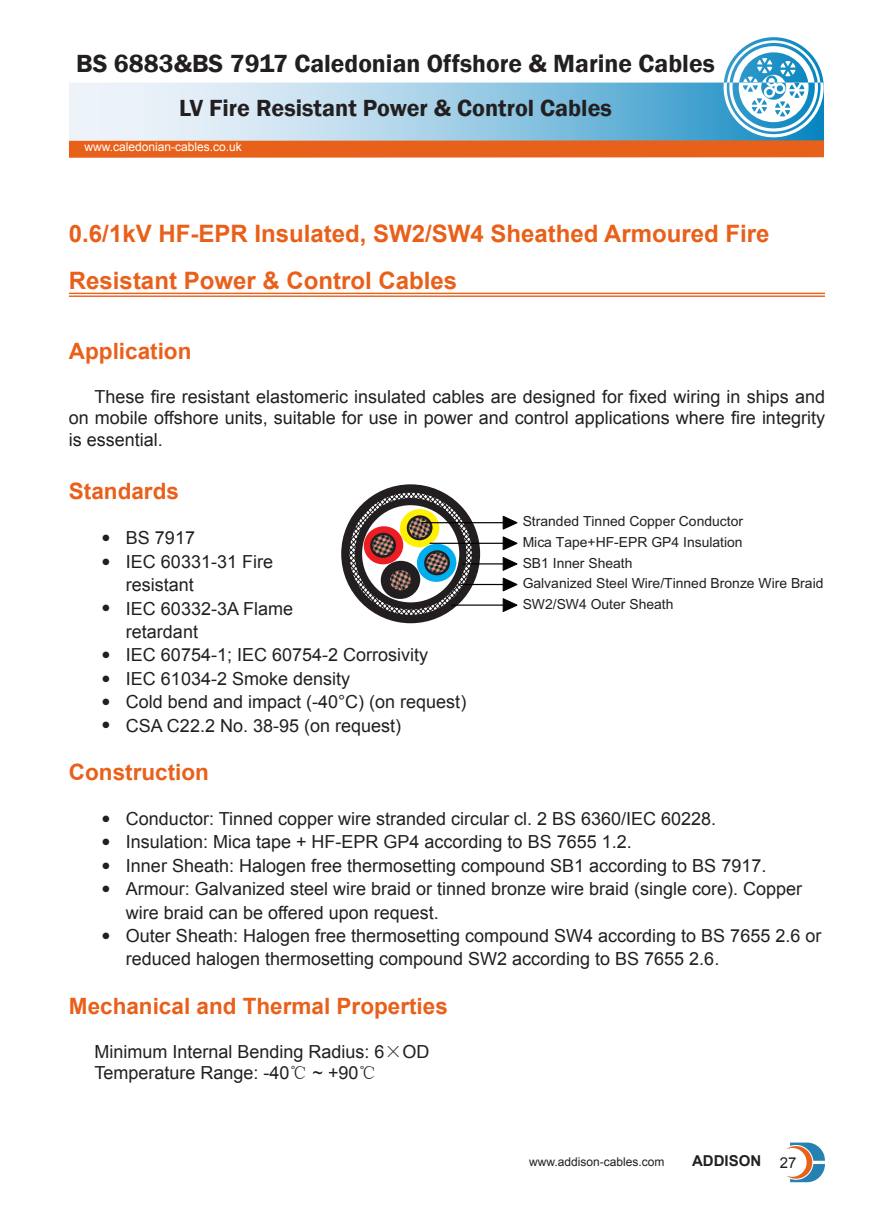
<style>
.page{position:relative;width:893px;height:1212px;background:#fff}
.page>*{position:absolute;margin:0;border:0;box-sizing:border-box;transform-origin:0 0}
.t1{font:600 25.5px "Franklin Gothic";color:#231f20}
.t2{font:700 24px/46.8px "Arial";color:#e9601a}
.t3{font:600 24px "Franklin Gothic";color:#231f20}
.t4{font:700 22.5px "Arial";color:#e9601a}
.t5{font:18px/23.4px "Arial";color:#231f20}
.t6{font:700 15px "Arial";color:#231f20}
.t7{font:13.95px/20.9px "Arial";color:#231f20}
.t8{font:12px "Arial";color:#fff}
.t9{font:12px "Arial";color:#231f20}
.s1{font-family:"Sim Sun"}
.s2{font-weight:400}
</style>
<div class="page">
<svg style="left:69px;top:37px;width:755px;height:103px"></svg>
<svg style="left:786px;top:1142px;width:39px;height:40px"></svg>
<div style="left:69px;top:140px;width:755px;height:18px;background:#e8611a"></div>
<hr style="left:69px;top:293px;width:756px;height:1px;background:#e9601a">
<hr style="left:69px;top:295px;width:756px;height:2px;background:#e9601a">
<svg style="left:348px;top:491px;width:125px;height:125px;background:#6a6768"></svg>
<svg style="left:358px;top:502px;width:105px;height:104px"></svg>
<div style="left:355px;top:498px;width:111px;height:112px;border:7px solid #231f20;border-radius:50%"></div>
<div style="left:341px;top:484px;width:139px;height:139px;border:8px solid #231f20;border-radius:50%"></div>
<div style="left:380px;top:561px;width:41px;height:38px;background:#231f20;border-radius:50%"></div>
<svg style="left:389px;top:569px;width:23px;height:23px"></svg>
<div style="left:387px;top:568px;width:27px;height:25px;border:2px solid #231f20;border-radius:50%"></div>
<div style="left:417px;top:544px;width:40px;height:38px;background:#00aeef;border-radius:50%"></div>
<svg style="left:425px;top:551px;width:24px;height:23px"></svg>
<div style="left:424px;top:550px;width:26px;height:25px;border:2px solid #231f20;border-radius:50%"></div>
<div style="left:400px;top:509px;width:40px;height:38px;background:#fff101;border-radius:50%"></div>
<svg style="left:408px;top:516px;width:24px;height:23px"></svg>
<div style="left:407px;top:515px;width:26px;height:25px;border:2px solid #231f20;border-radius:50%"></div>
<svg style="left:363px;top:526px;width:41px;height:38px"></svg>
<svg style="left:371px;top:534px;width:24px;height:23px"></svg>
<div style="left:370px;top:533px;width:26px;height:25px;border:2px solid #231f20;border-radius:50%"></div>
<svg style="left:503px;top:537px;width:14px;height:13px"></svg>
<hr style="left:430px;top:543px;width:78px;height:1px;background:#030303">
<svg style="left:503px;top:598px;width:14px;height:14px"></svg>
<hr style="left:451px;top:604px;width:57px;height:2px;background:#030303">
<svg style="left:503px;top:516px;width:14px;height:13px"></svg>
<hr style="left:422px;top:522px;width:86px;height:1px;background:#030303">
<svg style="left:503px;top:557px;width:14px;height:13px"></svg>
<hr style="left:462px;top:563px;width:46px;height:1px;background:#030303">
<svg style="left:503px;top:578px;width:14px;height:13px"></svg>
<hr style="left:460px;top:584px;width:48px;height:1px;background:#030303">
<h1 class="t1" style="left:76px;top:48px;width:640px">BS 6883&amp;BS 7917 Caledonian Offshore &amp; Marine Cables</h1>
<h2 class="t3" style="left:179px;top:93px;width:434px">LV Fire Resistant Power &amp; Control Cables</h2>
<p class="t8" style="left:84px;top:139px;width:159px">www.caledonian-cables.co.uk</p>
<h2 class="t2" style="left:69px;top:211px;width:702px">0.6/1kV HF-EPR Insulated, SW2/SW4 Sheathed Armoured Fire<br>Resistant Power &amp; Control Cables</h2>
<p class="t4" style="left:69px;top:336px;width:124px">Application</p>
<p class="t5" style="left:69px;top:386px;width:758px;line-height:21.6px;text-align:justify;text-indent:26px">These fire resistant elastomeric insulated cables are designed for fixed wiring in ships and on mobile offshore units, suitable for use in power and control applications where fire integrity is essential.</p>
<p class="t4" style="left:69px;top:476px;width:112px">Standards</p>
<p class="t5" style="left:102px;top:526px;width:95px">● BS 7917</p>
<p class="t5" style="left:126px;top:550px;width:149px;text-indent:-24px">● IEC 60331-31 Fire resistant</p>
<p class="t5" style="left:126px;top:597px;width:169px;text-indent:-24px">● IEC 60332-3A Flame retardant</p>
<p class="t5" style="left:102px;top:643px;width:328px">● IEC 60754-1; IEC 60754-2 Corrosivity</p>
<p class="t5" style="left:102px;top:667px;width:250px">● IEC 61034-2 Smoke density</p>
<p class="t5" style="left:102px;top:690px;width:366px">● Cold bend and impact (-40°C) (on request)</p>
<p class="t5" style="left:102px;top:714px;width:301px">● CSA C22.2 No. 38-95 (on request)</p>
<p class="t4" style="left:69px;top:757px;width:141px">Construction</p>
<p class="t5" style="left:102px;top:807px;width:616px">● Conductor: Tinned copper wire stranded circular cl. 2 BS 6360/IEC 60228.</p>
<p class="t5" style="left:102px;top:831px;width:531px">● Insulation: Mica tape + HF-EPR GP4 according to BS 7655 1.2.</p>
<p class="t5" style="left:102px;top:854px;width:666px">● Inner Sheath: Halogen free thermosetting compound SB1 according to BS 7917.</p>
<p class="t5" style="left:126px;top:877px;width:678px;text-indent:-24px">● Armour: Galvanized steel wire braid or tinned bronze wire braid (single core). Copper wire braid can be offered upon request.</p>
<p class="t5" style="left:126px;top:924px;width:697px;text-indent:-24px">● Outer Sheath: Halogen free thermosetting compound SW4 according to BS 7655 2.6 or reduced halogen thermosetting compound SW2 according to BS 7655 2.6.</p>
<p class="t4" style="left:69px;top:991px;width:380px">Mechanical and Thermal Properties</p>
<p class="t5" style="left:94px;top:1041px;width:337px;line-height:21.6px">Minimum Internal Bending Radius: 6<span class="s1">×</span>OD<br>Temperature Range: -40<span class="s1">℃</span> ~ +90<span class="s1">℃</span></p>
<p class="t7" style="left:523px;top:511px;width:222px">Stranded Tinned Copper Conductor</p>
<p class="t7" style="left:523px;top:532px;width:222px">Mica Tape+HF-EPR GP4 Insulation<br>SB1 Inner Sheath</p>
<p class="t7" style="left:523px;top:573px;width:302px">Galvanized Steel Wire/Tinned Bronze Wire Braid</p>
<p class="t7" style="left:523px;top:594px;width:152px">SW2/SW4 Outer Sheath</p>
<p class="t9" style="left:529px;top:1154px;width:137px">www.addison-cables.com</p>
<p class="t6" style="left:692px;top:1151px;width:106px">ADDISON <span class="s2">27</span></p>
</div>
